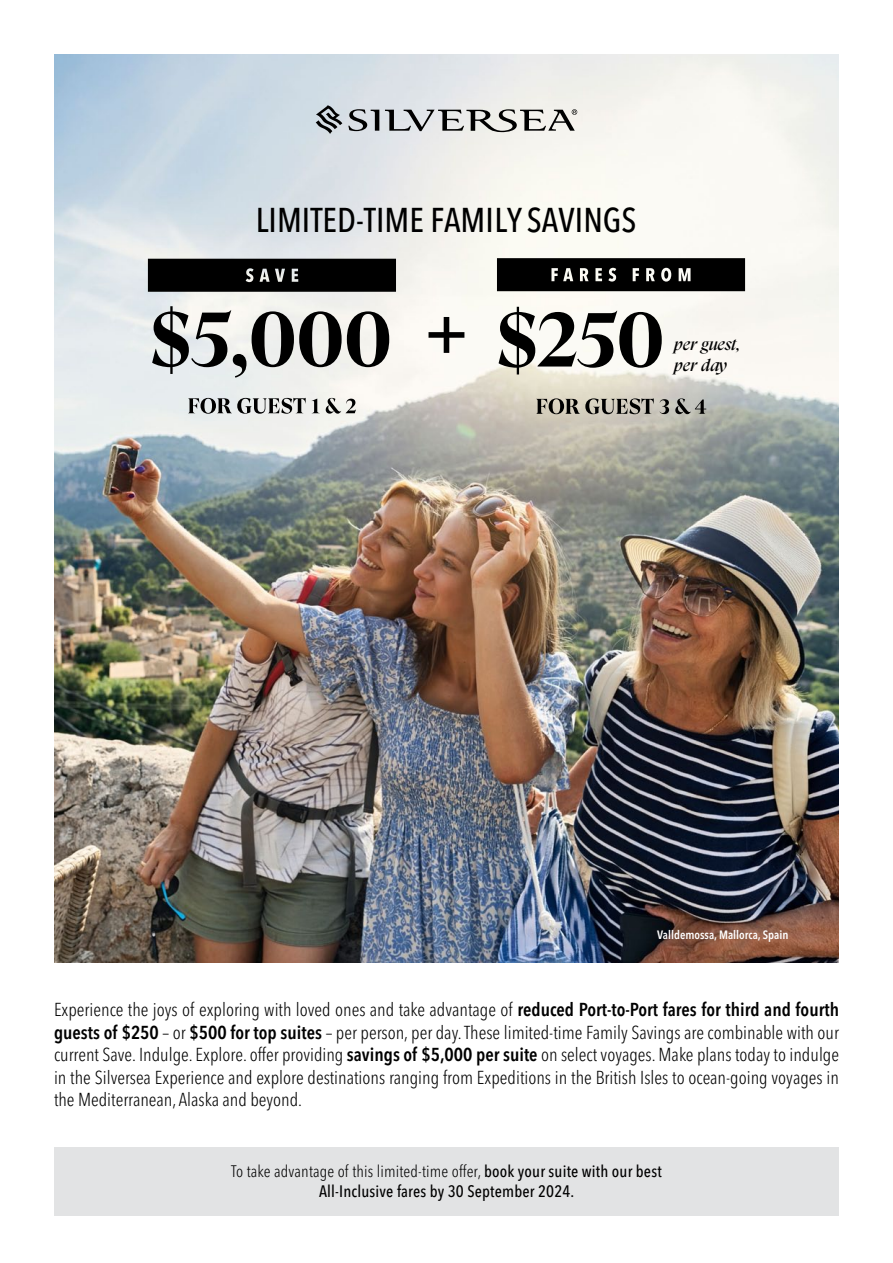
<style>
.page{position:relative;width:893px;height:1263px;background:#fff}
.page>*{position:absolute;margin:0;border:0;box-sizing:border-box;transform-origin:0 0}
.t1{font:500 condensed 68.25px "Avenir Next LT Pro";color:#000}
.t2{font:500 condensed 34.2px "Avenir Next LT Pro";color:#000}
.t3{font:300 condensed 18.6px/22.5px "Avenir Next LT Pro";color:#000;text-align:justify}
.t4{font:italic 17.1px "GT Super Display";color:#000}
.t5{font:500 condensed 16.5px/19.8px "Avenir Next LT Pro";letter-spacing:.01em;color:#000;text-align:center}
.t6{font:600 condensed 12px "Avenir Next LT Pro";color:#fff}
.s1{font-weight:600}
.s2{font-weight:300}
</style>
<div class="page">
<img style="left:54px;top:54px;width:785px;height:908px">
<svg style="left:316px;top:105px;width:26px;height:29px"></svg>
<svg style="left:348px;top:109px;width:31px;height:22px"></svg>
<svg style="left:385px;top:109px;width:192px;height:23px;background:#acacab"></svg>
<svg style="left:148px;top:259px;width:248px;height:33px;background:#090909"></svg>
<svg style="left:152px;top:306px;width:94px;height:72px"></svg>
<svg style="left:252px;top:311px;width:137px;height:56px;background:#81817f"></svg>
<svg style="left:188px;top:398px;width:118px;height:16px;background:#969898"></svg>
<svg style="left:312px;top:399px;width:8px;height:14px"></svg>
<svg style="left:326px;top:398px;width:30px;height:16px"></svg>
<svg style="left:497px;top:258px;width:248px;height:33px;background:#151515"></svg>
<svg style="left:499px;top:307px;width:163px;height:67px"></svg>
<svg style="left:536px;top:398px;width:118px;height:16px;background:#89857b"></svg>
<svg style="left:660px;top:399px;width:9px;height:15px"></svg>
<svg style="left:675px;top:398px;width:31px;height:16px"></svg>
<div style="left:54px;top:1147px;width:785px;height:69px;background:#e2e3e4"></div>
<h2 class="t2" style="left:256px;top:199px;width:382px">LIMITED-TIME FAMILY SAVINGS</h2>
<h1 class="t1" style="left:424px;top:290px;width:47px">+</h1>
<p class="t4" style="left:674px;top:335px;width:69px">per guest,</p>
<p class="t4" style="left:674px;top:356px;width:55px">per day</p>
<p class="t6" style="left:657px;top:928px;width:133px">Valldemossa, Mallorca, Spain</p>
<p class="t3" style="left:54px;top:998px;width:787px">Experience the joys of exploring with loved ones and take advantage of <span class="s1">reduced Port-to-Port fares for third and fourth guests of $250</span> – or <span class="s1">$500 for top suites</span> – per person, per day. These limited-time Family Savings are combinable with our current Save. Indulge. Explore. offer providing <span class="s1">savings of $5,000 per suite</span> on select voyages. Make plans today to indulge in the Silversea Experience and explore destinations ranging from Expeditions in the British Isles to ocean-going voyages in the Mediterranean, Alaska and beyond.</p>
<p class="t5" style="left:231px;top:1161px;width:432px"><span class="s2">To take advantage of this limited-time offer,</span> book your suite with our best<br>All-Inclusive fares by 30 September 2024.</p>
</div>
